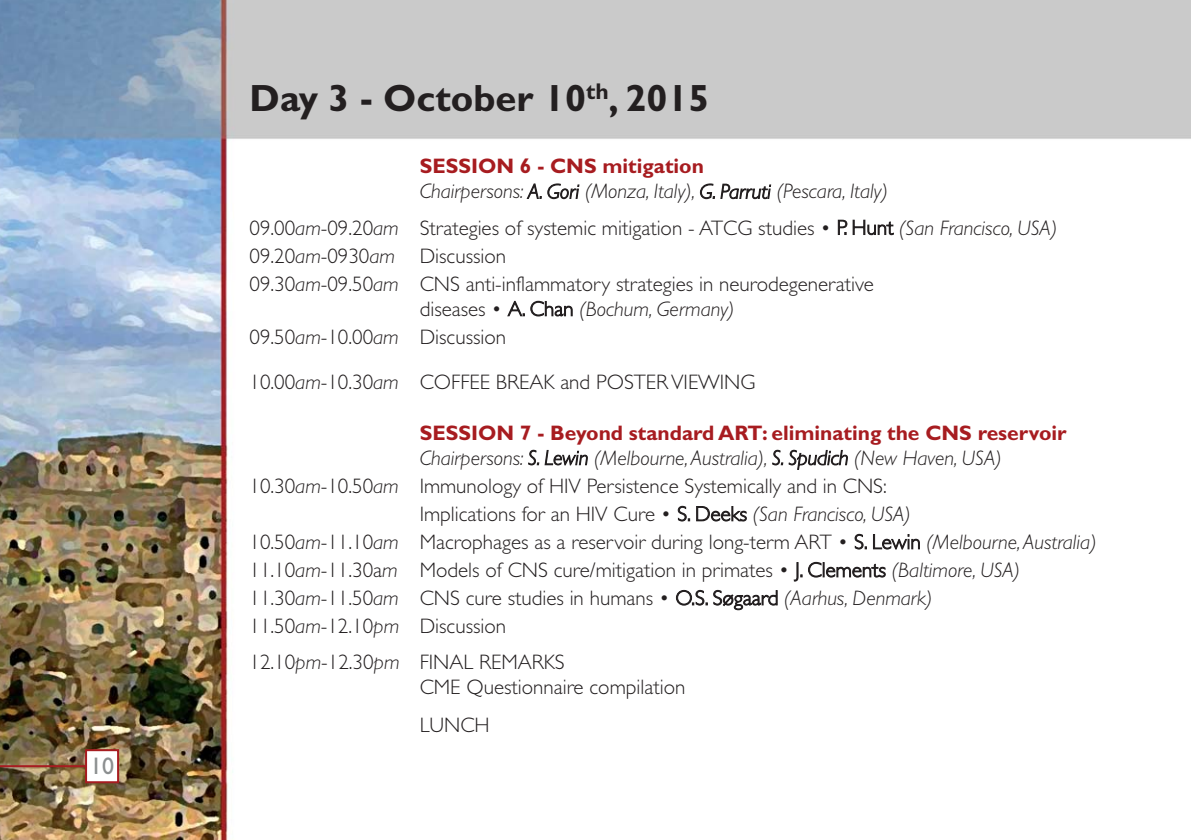
<style>
.page{position:relative;width:1191px;height:840px;background:#fff}
.page>*{position:absolute;margin:0;border:0;box-sizing:border-box;transform-origin:0 0}
.t1{font:700 38px "Gill Sans";color:#231f20}
.t2{font:24px "Gill Sans";color:#8c8f90}
.t3{font:300 21px/28px "Gill Sans";color:#231f20}
.t4{font:italic 300 21px/36px "Gill Sans";color:#231f20;text-align:center}
.t5{font:700 21px "Gill Sans";color:#a71c20}
.s1{font-style:normal}
.s2{font-style:italic}
</style>
<div class="page">
<img style="left:0;top:0;width:1191px;height:839px">
<div style="left:87px;top:750px;width:30px;height:30px;background:#fff"></div>
<div style="left:85px;top:748px;width:34px;height:34px;border:2px solid #a71c20"></div>
<hr style="left:0;top:764px;width:85px;height:2px;background:#a71c20">
<p class="t2" style="left:90px;top:757px;width:25px">10</p>
<h1 class="t1" style="left:249px;top:85px;width:461px">Day 3 - October 10<sup>th</sup>, 2015</h1>
<p class="t5" style="left:420px;top:159px;width:286px">SESSION 6 - CNS mitigation</p>
<p class="t4" style="left:249px;top:175px;width:809px">Chairpersons: A. Gori (Monza, Italy), G. Parruti (Pescara, Italy)<br><span class="s1">09.00</span>am<span class="s1">-09.20</span>am <span class="s1">Strategies of systemic mitigation - ATCG studies • P. Hunt</span> (San Francisco, USA)</p>
<p class="t3" style="left:249px;top:244px;width:626px">09.20<span class="s2">am</span>-0930<span class="s2">am</span> Discussion<br>09.30<span class="s2">am</span>-09.50<span class="s2">am</span> CNS anti-inflammatory strategies in neurodegenerative</p>
<p class="t3" style="left:249px;top:297px;width:486px;text-indent:170px">diseases • A. Chan <span class="s2">(Bochum, Germany)<br></span>09.50<span class="s2">am</span>-10.00<span class="s2">am</span> Discussion</p>
<p class="t3" style="left:249px;top:370px;width:507px">10.00<span class="s2">am</span>-10.30<span class="s2">am</span> COFFEE BREAK and POSTER VIEWING</p>
<p class="t5" style="left:420px;top:425px;width:648px">SESSION 7 - Beyond standard ART: eliminating the CNS reservoir</p>
<p class="t4" style="left:420px;top:441px;width:583px">Chairpersons: S. Lewin (Melbourne, Australia), S. Spudich (New Haven, USA)</p>
<p class="t3" style="left:249px;top:474px;width:639px">10.30<span class="s2">am</span>-10.50<span class="s2">am</span> Immunology of HIV Persistence Systemically and in CNS:</p>
<p class="t3" style="left:420px;top:502px;width:493px">Implications for an HIV Cure • S. Deeks <span class="s2">(San Francisco, USA)</span></p>
<p class="t3" style="left:249px;top:530px;width:848px">10.50<span class="s2">am</span>-11.10<span class="s2">am</span> Macrophages as a reservoir during long-term ART • S. Lewin <span class="s2">(Melbourne, Australia)</span></p>
<p class="t3" style="left:249px;top:558px;width:772px">11.10<span class="s2">am</span>-11.30a<span class="s2">m</span> Models of CNS cure/mitigation in primates • J. Clements <span class="s2">(Baltimore, USA)</span></p>
<p class="t3" style="left:249px;top:586px;width:684px">11.30<span class="s2">am</span>-11.50<span class="s2">am</span> CNS cure studies in humans • O.S. Søgaard <span class="s2">(Aarhus, Denmark)</span></p>
<p class="t3" style="left:249px;top:614px;width:258px">11.50<span class="s2">am</span>-12.10<span class="s2">pm</span> Discussion</p>
<p class="t3" style="left:420px;top:651px;width:267px;line-height:25.2px;text-indent:-170px">12.10<span class="s2">pm</span>-12.30<span class="s2">pm</span> FINAL REMARKS<br>CME Questionnaire compilation</p>
<p class="t3" style="left:420px;top:713px;width:71px">LUNCH</p>
</div>
